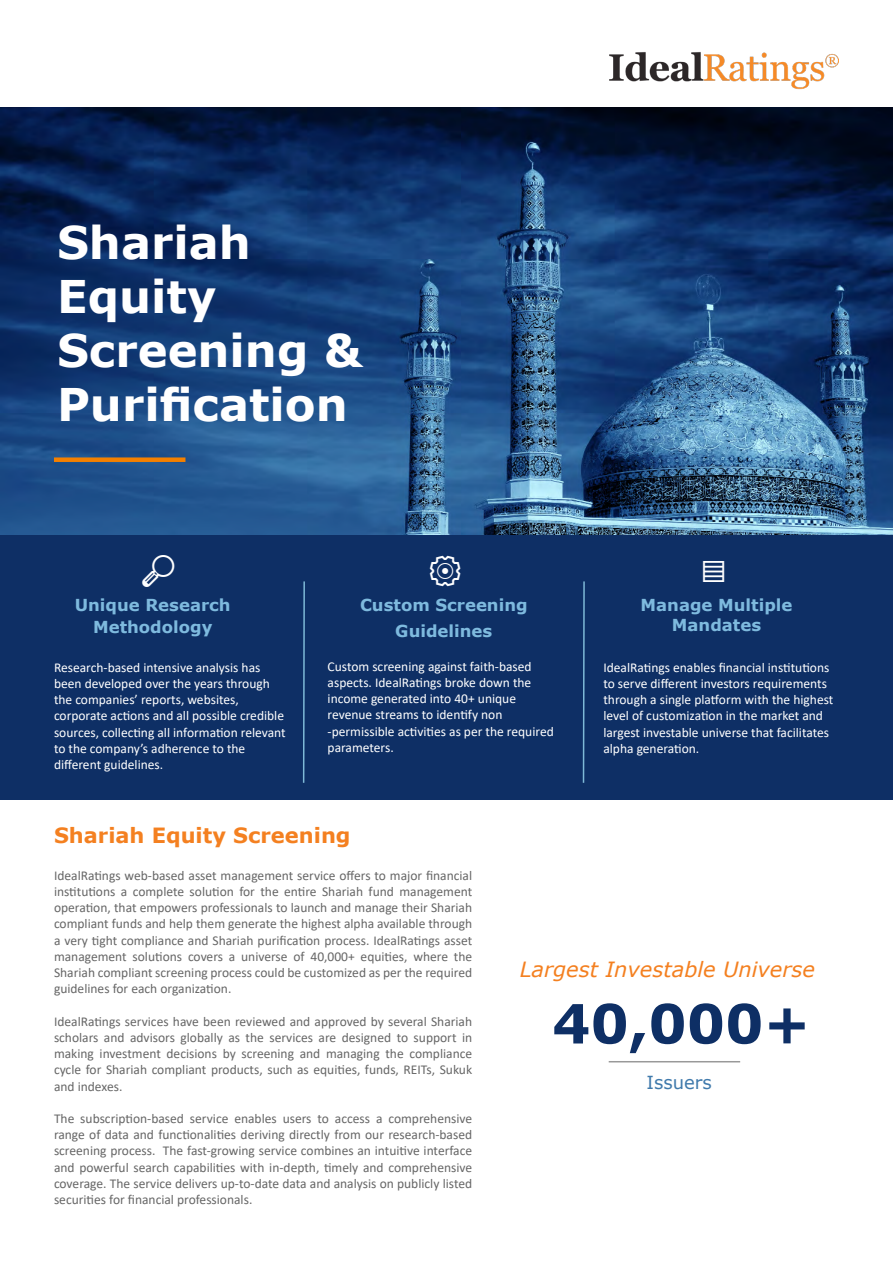
<style>
.page{position:relative;width:893px;height:1263px;background:#fff}
.page>*{position:absolute;margin:0;border:0;box-sizing:border-box;transform-origin:0 0}
.t1{font:700 54px "Verdana";color:#0e2f65}
.t2{font:700 45px/54px "Verdana";color:#fff}
.t3{font:italic 21px "Verdana";color:#f48020}
.t4{font:700 21px "Verdana";color:#f48020}
.t5{font:18px "Verdana";color:#407aac}
.t6{font:700 16.5px/21.6px "Verdana";color:#7ebade;text-align:center}
.t7{font:13.5px/16.2px "Calibri";color:#666;text-align:justify}
.t8{font:13.5px/16.2px "Calibri";color:#fff}
</style>
<div class="page">
<img style="left:0;top:107px;width:893px;height:428px">
<img style="left:609px;top:52px;width:230px;height:38px">
<div style="left:54px;top:457px;width:131px;height:5px;background:#f48000"></div>
<div style="left:0;top:535px;width:893px;height:264px;background:#0e2f65"></div>
<svg style="left:302px;top:581px;width:3px;height:202px"></svg>
<svg style="left:582px;top:581px;width:3px;height:202px"></svg>
<hr style="left:609px;top:1061px;width:131px;height:1px;background:#999">
<h2 class="t2" style="left:57px;top:215px;width:307px">Shariah<br>Equity<br>Screening &amp;<br>Purification</h2>
<p class="t6" style="left:360px;top:592px;width:169px;line-height:25.2px">Custom Screening<br>Guidelines</p>
<p class="t6" style="left:75px;top:594px;width:157px">Unique Research<br>Methodology</p>
<p class="t8" style="left:54px;top:659px;width:233px">Research-based intensive analysis has been developed over the years through the companies’ reports, websites, corporate actions and all possible credible sources, collecting all information relevant to the company’s adherence to the different guidelines.</p>
<p class="t8" style="left:328px;top:658px;width:228px">Custom screening against faith-based aspects. IdealRatings broke down the income generated into 40+ unique revenue streams to identify non -permissible activities as per the required parameters.</p>
<h3 class="t4" style="left:54px;top:821px;width:298px">Shariah Equity Screening</h3>
<p class="t6" style="left:641px;top:595px;width:153px;line-height:19.8px">Manage Multiple<br>Mandates</p>
<p class="t8" style="left:603px;top:659px;width:232px">IdealRatings enables financial institutions to serve different investors requirements through a single platform with the highest level of customization in the market and largest investable universe that facilitates alpha generation.</p>
<p class="t7" style="left:54px;top:867px;width:420px">IdealRatings web-based asset management service offers to major financial institutions a complete solution for the entire Shariah fund management operation, that empowers professionals to launch and manage their Shariah compliant funds and help them generate the highest alpha available through a very tight compliance and Shariah purification process. IdealRatings asset management solutions covers a universe of 40,000+ equities, where the Shariah compliant screening process could be customized as per the required guidelines for each organization.</p>
<p class="t7" style="left:54px;top:1013px;width:420px">IdealRatings services have been reviewed and approved by several Shariah scholars and advisors globally as the services are designed to support in making investment decisions by screening and managing the compliance cycle for Shariah compliant products, such as equities, funds, REITs, Sukuk and indexes.</p>
<p class="t7" style="left:54px;top:1110px;width:420px">The subscription-based service enables users to access a comprehensive range of data and functionalities deriving directly from our research-based screening process. The fast-growing service combines an intuitive interface and powerful search capabilities with in-depth, timely and comprehensive coverage. The service delivers up-to-date data and analysis on publicly listed securities for financial professionals.</p>
<h3 class="t3" style="left:520px;top:955px;width:296px">Largest Investable Universe</h3>
<h1 class="t1" style="left:552px;top:985px;width:260px">40,000+</h1>
<h3 class="t5" style="left:646px;top:1070px;width:67px">Issuers</h3>
</div>
